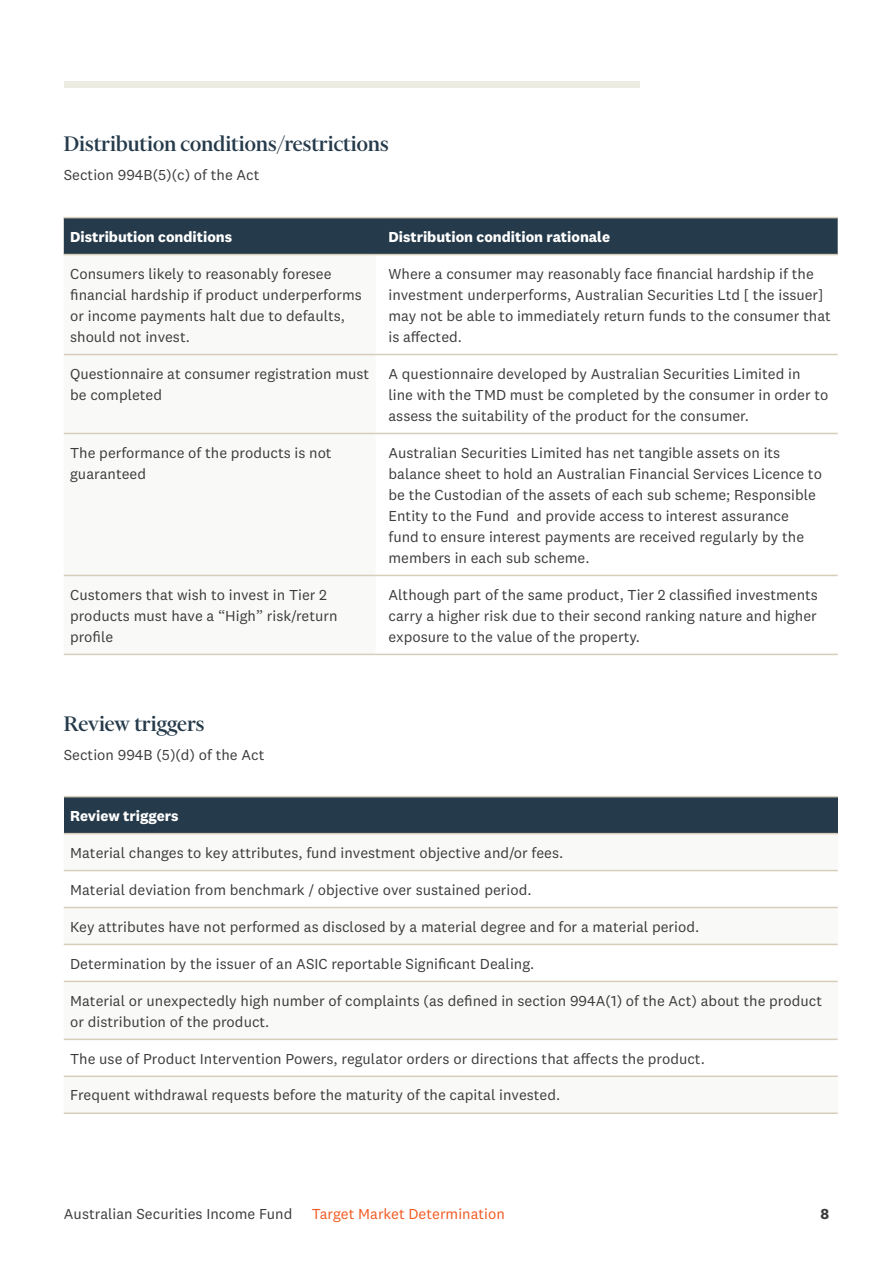
<style>
.page{position:relative;width:893px;height:1263px;background:#fff}
.page>*{position:absolute;margin:0;border:0;box-sizing:border-box;transform-origin:0 0}
.Head_4{font:500 24px "Financier Display";color:#253a4a}
.Body_Copy{font:15px/21px "National 2";color:#3c3c3c}
.Body_Copy-2{font:700 15px "National 2";color:#fff}
.t1{font:15px "National 2";color:#f15a22}
.t2{font:700 15px "National 2";color:#3c3c3c}
</style>
<div class="page">
<div style="left:64px;top:81px;width:576px;height:6px;background:#ecece3"></div>
<div style="left:64px;top:218px;width:774px;height:36px;background:#253a4a"></div>
<svg style="left:64px;top:255px;width:312px;height:399px"></svg>
<hr style="left:64px;top:217px;width:312px;height:1px;background:#d6ceba">
<hr style="left:376px;top:217px;width:462px;height:1px;background:#d6ceba">
<hr style="left:64px;top:254px;width:312px;height:1px;background:#d6ceba">
<hr style="left:376px;top:254px;width:462px;height:1px;background:#d6ceba">
<hr style="left:376px;top:354px;width:462px;height:1px;background:#d6ceba">
<hr style="left:376px;top:433px;width:462px;height:1px;background:#d6ceba">
<hr style="left:376px;top:575px;width:462px;height:1px;background:#d6ceba">
<hr style="left:64px;top:354px;width:312px;height:1px;background:#d6ceba">
<hr style="left:64px;top:433px;width:312px;height:1px;background:#d6ceba">
<hr style="left:64px;top:575px;width:312px;height:1px;background:#d6ceba">
<hr style="left:64px;top:654px;width:312px;height:1px;background:#d6ceba">
<hr style="left:376px;top:654px;width:462px;height:1px;background:#d6ceba">
<div style="left:64px;top:797px;width:774px;height:37px;background:#253a4a"></div>
<svg style="left:64px;top:834px;width:774px;height:244px"></svg>
<svg style="left:64px;top:871px;width:774px;height:204px"></svg>
<hr style="left:64px;top:796px;width:774px;height:1px;background:#d6ceba">
<hr style="left:64px;top:833px;width:774px;height:1px;background:#d6ceba">
<hr style="left:64px;top:870px;width:774px;height:1px;background:#d6ceba">
<hr style="left:64px;top:907px;width:774px;height:1px;background:#d6ceba">
<hr style="left:64px;top:944px;width:774px;height:1px;background:#d6ceba">
<hr style="left:64px;top:981px;width:774px;height:1px;background:#d6ceba">
<hr style="left:64px;top:1038px;width:774px;height:2px;background:#d6ceba">
<hr style="left:64px;top:1075px;width:774px;height:2px;background:#d6ceba">
<hr style="left:64px;top:1112px;width:774px;height:2px;background:#d6ceba">
<p class="Head_4" style="left:64px;top:131px;width:326px">Distribution conditions/restrictions</p>
<p class="Body_Copy" style="left:64px;top:164px;width:197px">Section 994B(5)(c) of the Act</p>
<p class="Body_Copy-2" style="left:70px;top:227px;width:164px">Distribution conditions</p>
<p class="Body_Copy-2" style="left:388px;top:227px;width:223px">Distribution condition rationale</p>
<p class="Body_Copy" style="left:70px;top:263px;width:293px">Consumers likely to reasonably foresee financial hardship if product underperforms or income payments halt due to defaults, should not invest.</p>
<p class="Body_Copy" style="left:388px;top:263px;width:444px">Where a consumer may reasonably face financial hardship if the investment underperforms, Australian Securities Ltd [ the issuer] may not be able to immediately return funds to the consumer that is affected.</p>
<p class="Body_Copy" style="left:70px;top:363px;width:301px">Questionnaire at consumer registration must be completed</p>
<p class="Body_Copy" style="left:388px;top:363px;width:441px">A questionnaire developed by Australian Securities Limited in line with the TMD must be completed by the consumer in order to assess the suitability of the product for the consumer.</p>
<p class="Body_Copy" style="left:70px;top:442px;width:263px">The performance of the products is not guaranteed</p>
<p class="Body_Copy" style="left:388px;top:442px;width:435px">Australian Securities Limited has net tangible assets on its balance sheet to hold an Australian Financial Services Licence to be the Custodian of the assets of each sub scheme; Responsible Entity to the Fund and provide access to interest assurance fund to ensure interest payments are received regularly by the members in each sub scheme.</p>
<p class="Body_Copy" style="left:70px;top:584px;width:269px">Customers that wish to invest in Tier 2 products must have a “High” risk/return profile</p>
<p class="Body_Copy" style="left:388px;top:584px;width:431px;text-align:justify">Although part of the same product, Tier 2 classified investments carry a higher risk due to their second ranking nature and higher exposure to the value of the property.</p>
<p class="Head_4" style="left:64px;top:711px;width:142px">Review triggers</p>
<p class="Body_Copy" style="left:64px;top:744px;width:202px">Section 994B (5)(d) of the Act</p>
<p class="Body_Copy-2" style="left:70px;top:806px;width:110px">Review triggers</p>
<p class="Body_Copy" style="left:70px;top:842px;width:495px">Material changes to key attributes, fund investment objective and/or fees.</p>
<p class="Body_Copy" style="left:70px;top:879px;width:463px">Material deviation from benchmark / objective over sustained period.</p>
<p class="Body_Copy" style="left:70px;top:916px;width:631px">Key attributes have not performed as disclosed by a material degree and for a material period.</p>
<p class="Body_Copy" style="left:70px;top:953px;width:466px">Determination by the issuer of an ASIC reportable Significant Dealing.</p>
<p class="Body_Copy" style="left:70px;top:990px;width:753px">Material or unexpectedly high number of complaints (as defined in section 994A(1) of the Act) about the product or distribution of the product.</p>
<p class="Body_Copy" style="left:70px;top:1048px;width:636px">The use of Product Intervention Powers, regulator orders or directions that affects the product.</p>
<p class="Body_Copy" style="left:70px;top:1085px;width:492px">Frequent withdrawal requests before the maturity of the capital invested.</p>
<p class="Body_Copy" style="left:64px;top:1203px;width:230px">Australian Securities Income Fund</p>
<p class="t1" style="left:312px;top:1205px;width:195px">Target Market Determination</p>
<p class="t2" style="left:820px;top:1205px;width:10px">8</p>
</div>
